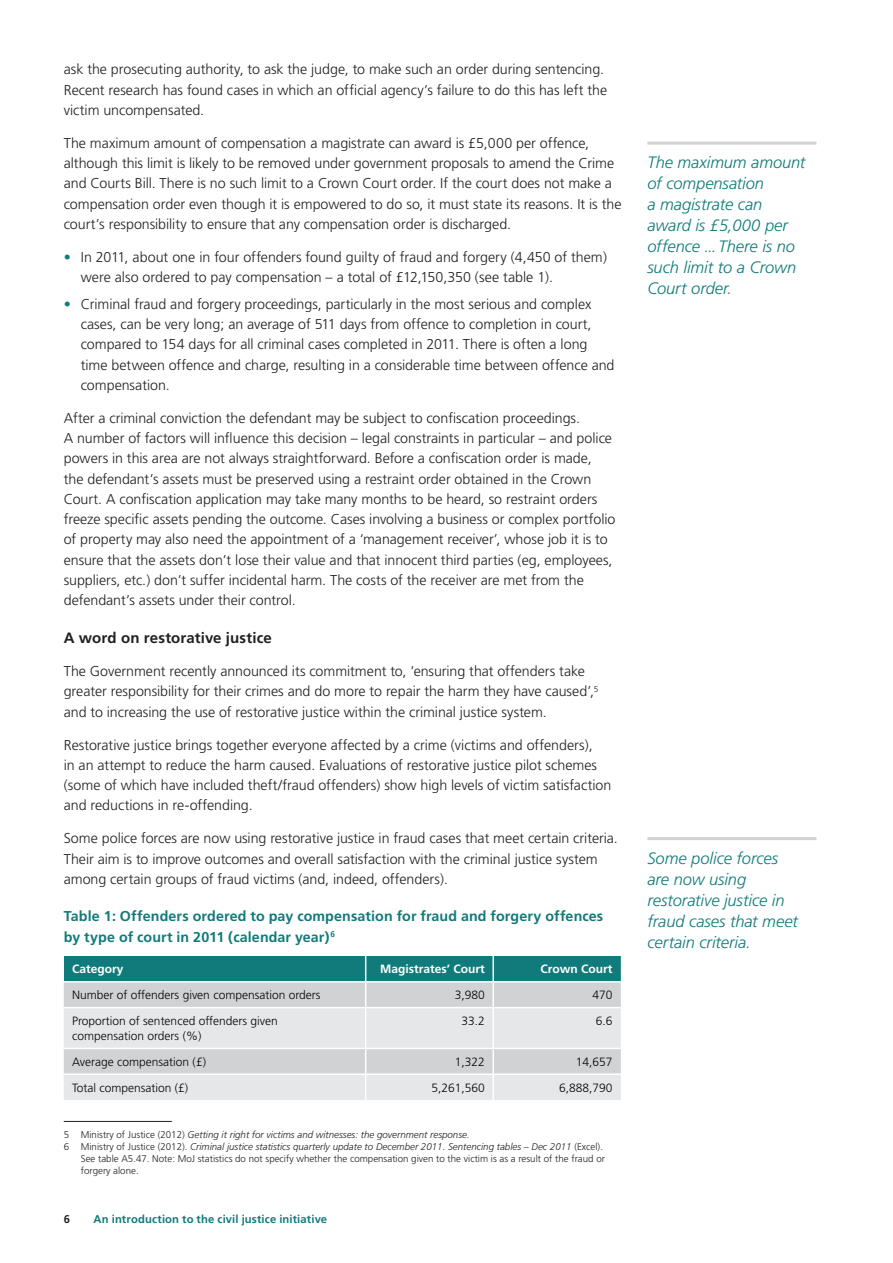
<style>
.page{position:relative;width:893px;height:1263px;background:#fff}
.page>*{position:absolute;margin:0;border:0;box-sizing:border-box;transform-origin:0 0}
.t1{font:italic 300 16.5px/21px "Frutiger";letter-spacing:-.005em;color:#117a7a}
.t2{font:700 15px "Frutiger";letter-spacing:.01em;color:#231f20}
.t3{font:300 14.25px/20.2px "Frutiger";letter-spacing:-.005em;color:#231f20}
.t4{font:700 14.25px/20.2px "Frutiger";letter-spacing:.01em;color:#117a7a}
.t5{font:300 12px/15px "Frutiger";color:#040503}
.t6{font:700 12px "Frutiger";color:#fff}
.t7{font:700 11.25px "Frutiger";letter-spacing:.01em;color:#117a7a}
.t8{font:700 11.25px "Frutiger";color:#231f20}
.t9{font:italic 300 9.75px "Frutiger";color:#231f20}
.t10{font:300 9.75px "Frutiger";color:#231f20}
.s1{color:#117a7a}
.s2{font-style:normal}
</style>
<div class="page">
<svg style="left:64px;top:956px;width:557px;height:144px;background:#bbcecf"></svg>
<hr style="left:493px;top:1073px;width:128px;height:2px;background:#fff">
<hr style="left:492px;top:1075px;width:2px;height:25px;background:#fff">
<hr style="left:64px;top:1121px;width:108px;height:1px;background:#231f20">
<hr style="left:647px;top:837px;width:169px;height:3px;background:#d1d2d4">
<hr style="left:647px;top:142px;width:169px;height:3px;background:#d1d2d4">
<p class="t3" style="left:64px;top:60px;width:545px">ask the prosecuting authority, to ask the judge, to make such an order during sentencing.<br>Recent research has found cases in which an official agency’s failure to do this has left the victim uncompensated.</p>
<p class="t3" style="left:64px;top:133px;width:559px">The maximum amount of compensation a magistrate can award is £5,000 per offence, although this limit is likely to be removed under government proposals to amend the Crime and Courts Bill. There is no such limit to a Crown Court order. If the court does not make a compensation order even though it is empowered to do so, it must state its reasons. It is the court’s responsibility to ensure that any compensation order is discharged.</p>
<p class="t3" style="left:81px;top:247px;width:528px;text-indent:-17px"><span class="s1">•</span> In 2011, about one in four offenders found guilty of fraud and forgery (4,450 of them) were also ordered to pay compensation – a total of £12,150,350 (see table 1).</p>
<p class="t3" style="left:81px;top:294px;width:535px;text-indent:-17px"><span class="s1">•</span> Criminal fraud and forgery proceedings, particularly in the most serious and complex cases, can be very long; an average of 511 days from offence to completion in court, compared to 154 days for all criminal cases completed in 2011. There is often a long time between offence and charge, resulting in a considerable time between offence and compensation.</p>
<p class="t3" style="left:64px;top:408px;width:553px">After a criminal conviction the defendant may be subject to confiscation proceedings.<br>A number of factors will influence this decision – legal constraints in particular – and police powers in this area are not always straightforward. Before a confiscation order is made,<br>the defendant’s assets must be preserved using a restraint order obtained in the Crown Court. A confiscation application may take many months to be heard, so restraint orders freeze specific assets pending the outcome. Cases involving a business or complex portfolio of property may also need the appointment of a ‘management receiver’, whose job it is to ensure that the assets don’t lose their value and that innocent third parties (eg, employees, suppliers, etc.) don’t suffer incidental harm. The costs of the receiver are met from the defendant’s assets under their control.</p>
<p class="t2" style="left:64px;top:629px;width:210px">A word on restorative justice</p>
<p class="t3" style="left:64px;top:661px;width:536px">The Government recently announced its commitment to, ‘ensuring that offenders take greater responsibility for their crimes and do more to repair the harm they have caused’,<sup>5 </sup>and to increasing the use of restorative justice within the criminal justice system.</p>
<p class="t3" style="left:64px;top:735px;width:549px">Restorative justice brings together everyone affected by a crime (victims and offenders),<br>in an attempt to reduce the harm caused. Evaluations of restorative justice pilot schemes (some of which have included theft/fraud offenders) show high levels of victim satisfaction and reductions in re-offending.</p>
<p class="t3" style="left:64px;top:829px;width:556px">Some police forces are now using restorative justice in fraud cases that meet certain criteria.<br>Their aim is to improve outcomes and overall satisfaction with the criminal justice system among certain groups of fraud victims (and, indeed, offenders).</p>
<p class="t4" style="left:64px;top:906px;width:541px">Table 1: Offenders ordered to pay compensation for fraud and forgery offences by type of court in 2011 (calendar year)<sup>6</sup></p>
<p class="t6" style="left:72px;top:962px;width:53px">Category</p>
<p class="t6" style="left:380px;top:962px;width:106px">Magistrates’ Court</p>
<p class="t6" style="left:541px;top:962px;width:73px">Crown Court</p>
<p class="t5" style="left:72px;top:988px;width:250px">Number of offenders given compensation orders</p>
<p class="t5" style="left:455px;top:988px;width:32px">3,980</p>
<p class="t5" style="left:592px;top:988px;width:22px">470</p>
<p class="t5" style="left:72px;top:1013px;width:207px">Proportion of sentenced offenders given compensation orders (%)</p>
<p class="t5" style="left:461px;top:1013px;width:25px">33.2</p>
<p class="t5" style="left:596px;top:1013px;width:18px">6.6</p>
<p class="t5" style="left:72px;top:1054px;width:135px">Average compensation (£)</p>
<p class="t5" style="left:455px;top:1054px;width:32px">1,322</p>
<p class="t5" style="left:576px;top:1054px;width:38px">14,657</p>
<p class="t5" style="left:72px;top:1080px;width:118px">Total compensation (£)</p>
<p class="t5" style="left:431px;top:1080px;width:55px">5,261,560</p>
<p class="t5" style="left:559px;top:1080px;width:55px">6,888,790</p>
<p class="t9" style="left:64px;top:1129px;width:407px"><span class="s2">5 Ministry of Justice (2012)</span> Getting it right for victims and witnesses: the government response.</p>
<p class="t9" style="left:64px;top:1141px;width:541px"><span class="s2">6 Ministry of Justice (2012).</span> Criminal justice statistics quarterly update to December 2011. Sentencing tables – Dec 2011 <span class="s2">(Excel).</span></p>
<p class="t10" style="left:81px;top:1153px;width:526px">See table A5.47. Note: MoJ statistics do not specify whether the compensation given to the victim is as a result of the fraud or</p>
<p class="t10" style="left:81px;top:1165px;width:59px">forgery alone.</p>
<p class="t8" style="left:64px;top:1212px;width:8px">6</p>
<p class="t7" style="left:94px;top:1212px;width:235px">An introduction to the civil justice initiative</p>
<p class="t1" style="left:647px;top:152px;width:160px">The maximum amount of compensation<br>a magistrate can award is £5,000 per offence ... There is no such limit to a Crown<br>Court order.</p>
<p class="t1" style="left:647px;top:848px;width:152px">Some police forces are now using restorative justice in fraud cases that meet certain criteria.</p>
</div>
